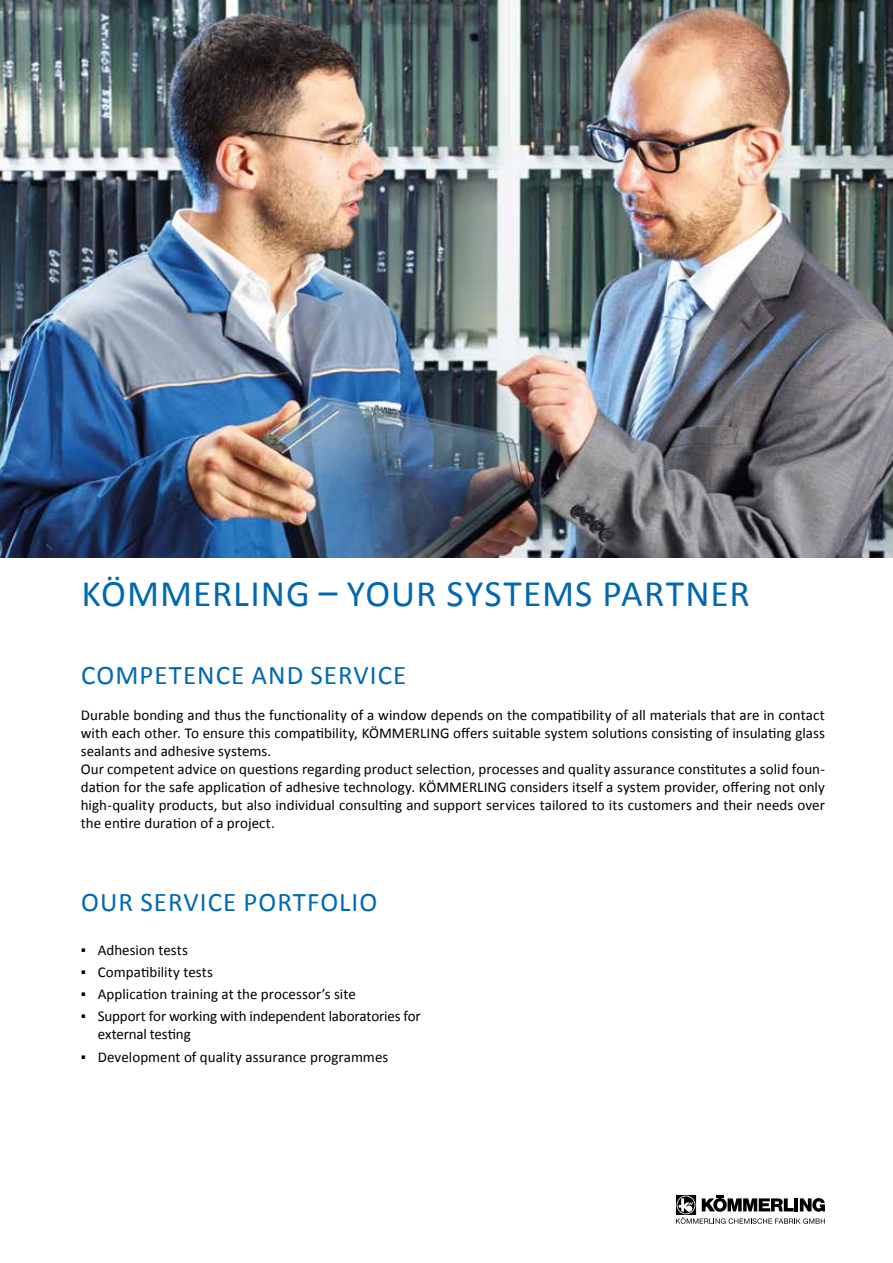
<style>
.page{position:relative;width:893px;height:1263px;background:#fff}
.page>*{position:absolute;margin:0;border:0;box-sizing:border-box;transform-origin:0 0}
.t1{font:37.5px "Calibri";letter-spacing:.025em;color:#0068b2}
.t2{font:27px "Calibri";letter-spacing:.04em;color:#0068b2}
.t3{font:15px/18px "Calibri";color:#000}
</style>
<div class="page">
<svg style="left:676px;top:1195px;width:149px;height:29px"></svg>
<img style="left:0;top:0;width:893px;height:557px">
<h1 class="t1" style="left:82px;top:570px;width:670px">KÖMMERLING – YOUR SYSTEMS PARTNER</h1>
<h2 class="t2" style="left:81px;top:658px;width:327px">COMPETENCE AND SERVICE</h2>
<p class="t3" style="left:81px;top:706px;width:746px">Durable bonding and thus the functionality of a window depends on the compatibility of all materials that are in contact with each other. To ensure this compatibility, KÖMMERLING offers suitable system solutions consisting of insulating glass sealants and adhesive systems.<br>Our competent advice on questions regarding product selection, processes and quality assurance constitutes a solid foun&shy;dation for the safe application of adhesive technology. KÖMMERLING considers itself a system provider, offering not only high-quality products, but also individual consulting and support services tailored to its customers and their needs over the entire duration of a project.</p>
<h2 class="t2" style="left:81px;top:885px;width:298px">OUR SERVICE PORTFOLIO</h2>
<p class="t3" style="left:81px;top:941px;width:109px">▪ Adhesion tests</p>
<p class="t3" style="left:81px;top:963px;width:134px">▪ Compatibility tests</p>
<p class="t3" style="left:81px;top:985px;width:277px">▪ Application training at the processor’s site</p>
<p class="t3" style="left:98px;top:1007px;width:325px;text-indent:-17px">▪ Support for working with independent laboratories for external testing</p>
<p class="t3" style="left:81px;top:1047px;width:309px">▪ Development of quality assurance programmes</p>
</div>
